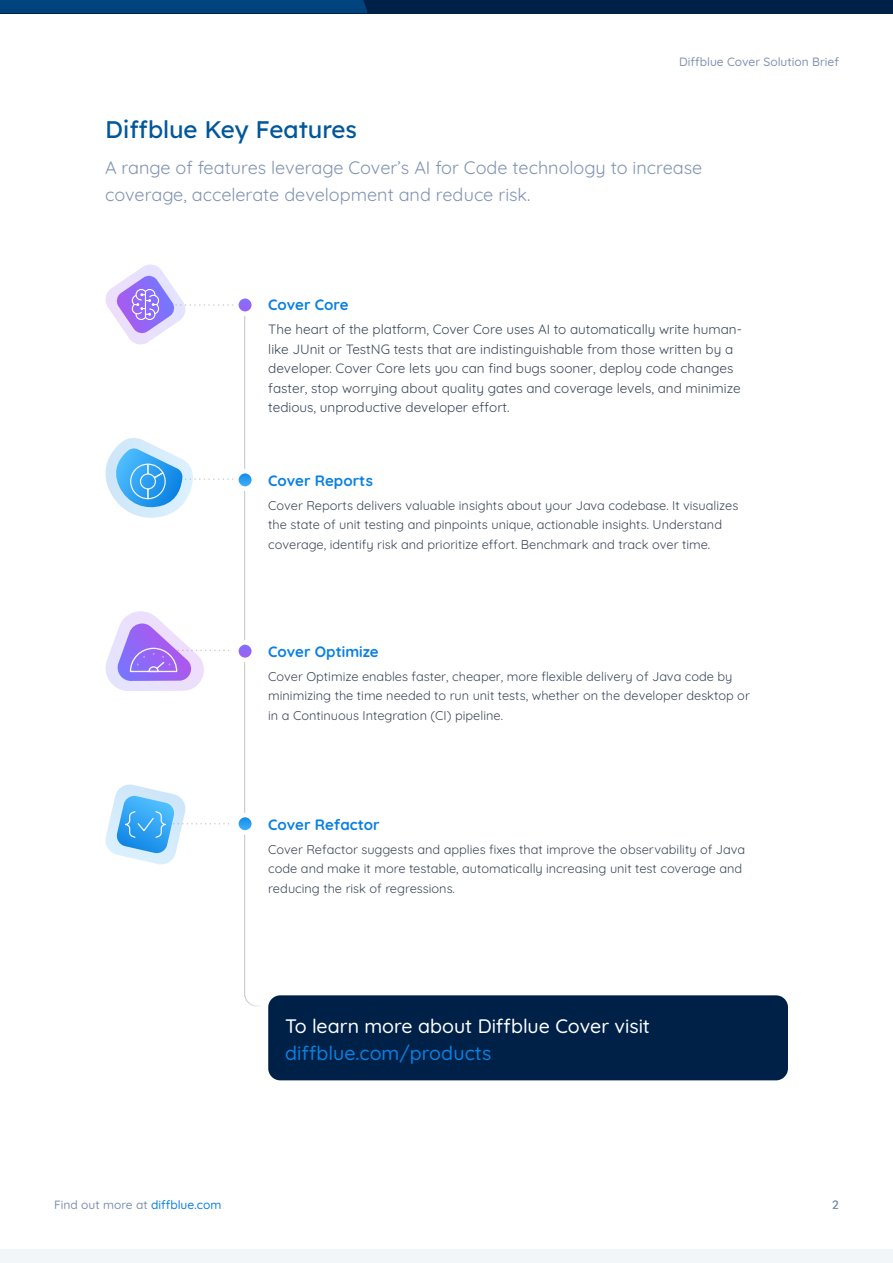
<style>
.page{position:relative;width:893px;height:1263px;background:#fff}
.page>*{position:absolute;margin:0;border:0;box-sizing:border-box;transform-origin:0 0}
.Heading_1{font:24px "Lexend Deca";color:#00579b}
.t1{font:500 19.5px/27px "Quicksand";color:#fff}
.Intro{font:18px/27px "Quicksand";color:#8193b2}
.Heading_3{font:700 15px "Quicksand";color:#0980e2}
.body{font:13.5px/19.5px "Quicksand";color:#3c495a}
.body-2{font:12.75px/19.5px "Quicksand";color:#3c495a}
.t2{font:500 12px "Quicksand";color:#8193b2}
.s1{color:#0980e2}
</style>
<div class="page">
<div style="left:0;top:1249px;width:893px;height:14px;background:#f3f6f9"></div>
<div style="left:0;top:0;width:893px;height:13px;background:#002147"></div>
<div style="left:0;top:0;width:367px;height:13px;background:#02437e"></div>
<svg style="left:105px;top:265px;width:167px;height:742px"></svg>
<svg style="left:236px;top:815px;width:18px;height:17px"></svg>
<div style="left:234px;top:813px;width:22px;height:22px;border:4px solid #fff;border-radius:50%"></div>
<div style="left:268px;top:995px;width:520px;height:85px;background:#002147;border-radius:12px"></div>
<p class="t2" style="left:679px;top:52px;width:161px">Diffblue Cover Solution Brief</p>
<p class="Heading_1" style="left:105px;top:109px;width:254px">Diffblue Key Features</p>
<p class="Intro" style="left:105px;top:152px;width:599px">A range of features leverage Cover’s AI for Code technology to increase coverage, accelerate development and reduce risk.</p>
<p class="Heading_3" style="left:268px;top:293px;width:82px">Cover Core</p>
<p class="body" style="left:268px;top:318px;width:475px">The heart of the platform, Cover Core uses AI to automatically write human&shy;like JUnit or TestNG tests that are indistinguishable from those written by a developer. Cover Core lets you can find bugs sooner, deploy code changes faster, stop worrying about quality gates and coverage levels, and minimize tedious, unproductive developer effort.</p>
<p class="Heading_3" style="left:268px;top:469px;width:106px">Cover Reports</p>
<p class="body-2" style="left:268px;top:494px;width:472px">Cover Reports delivers valuable insights about your Java codebase. It visualizes the state of unit testing and pinpoints unique, actionable insights. Understand coverage, identify risk and prioritize effort. Benchmark and track over time.</p>
<p class="Heading_3" style="left:268px;top:640px;width:112px">Cover Optimize</p>
<p class="body-2" style="left:268px;top:665px;width:483px">Cover Optimize enables faster, cheaper, more flexible delivery of Java code by minimizing the time needed to run unit tests, whether on the developer desktop or in a Continuous Integration (CI) pipeline.</p>
<p class="Heading_3" style="left:268px;top:813px;width:113px">Cover Refactor</p>
<p class="body-2" style="left:268px;top:838px;width:478px">Cover Refactor suggests and applies fixes that improve the observability of Java code and make it more testable, automatically increasing unit test coverage and reducing the risk of regressions.</p>
<p class="t1" style="left:285px;top:1011px;width:366px">To learn more about Diffblue Cover visit <span class="s1">diffblue.com/products</span></p>
<p class="t2" style="left:54px;top:1195px;width:169px">Find out more at <span class="s1">diffblue.com</span></p>
<p class="t2" style="left:832px;top:1195px;width:8px">2</p>
</div>
